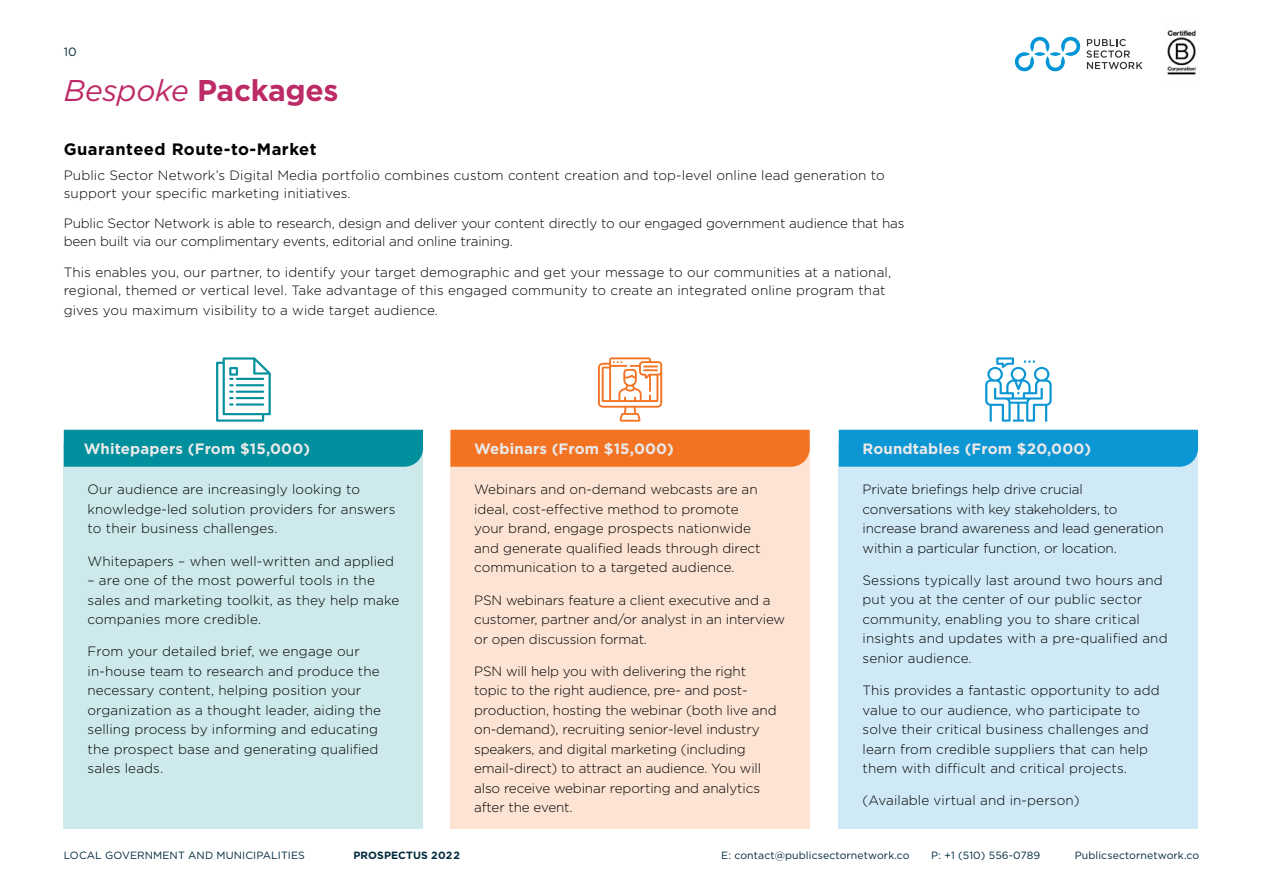
<style>
.page{position:relative;width:1263px;height:893px;background:#fff}
.page>*{position:absolute;margin:0;border:0;box-sizing:border-box;transform-origin:0 0}
.t1{font:700 30px "Gotham";letter-spacing:-.01em;color:#bd2b67}
.t2{font:700 16.5px "Gotham";letter-spacing:.03em;color:#000}
.t3{font:700 15px "Gotham";letter-spacing:.01em;color:#e9e9ea}
.t4{font:300 13.5px/19.5px "Gotham";letter-spacing:.005em;color:#000}
.t5{font:12px "Gotham";color:#002a3d}
.t6{font:10.5px "Gotham";letter-spacing:.01em;color:#002a3d}
.t7{font:700 10.5px "Gotham";letter-spacing:.01em;color:#002a3d}
.s1{font-weight:400;font-style:italic}
</style>
<div class="page">
<div style="left:450px;top:443px;width:360px;height:386px;background:#fce3d3"></div>
<div style="left:64px;top:443px;width:359px;height:386px;background:#cde9eb"></div>
<div style="left:839px;top:443px;width:359px;height:386px;background:#cfeaf6"></div>
<div style="left:450px;top:430px;width:360px;height:37px;background:#f37322"></div>
<div style="left:64px;top:430px;width:359px;height:37px;background:#008f9c"></div>
<div style="left:839px;top:430px;width:359px;height:37px;background:#0d96d4"></div>
<svg style="left:598px;top:357px;width:64px;height:65px"></svg>
<svg style="left:985px;top:357px;width:67px;height:65px"></svg>
<svg style="left:216px;top:357px;width:55px;height:65px"></svg>
<img style="left:1166px;top:30px;width:31px;height:45px">
<svg style="left:1015px;top:37px;width:65px;height:34px"></svg>
<svg style="left:1086px;top:39px;width:56px;height:30px"></svg>
<p class="t5" style="left:64px;top:44px;width:14px">10</p>
<h1 class="t1" style="left:64px;top:70px;width:276px"><span class="s1">Bespoke</span> Packages</h1>
<p class="t2" style="left:64px;top:138px;width:254px">Guaranteed Route-to-Market</p>
<p class="t4" style="left:64px;top:166px;width:822px;line-height:18px">Public Sector Network’s Digital Media portfolio combines custom content creation and top-level online lead generation to support your specific marketing initiatives.</p>
<p class="t4" style="left:64px;top:214px;width:842px;line-height:18px">Public Sector Network is able to research, design and deliver your content directly to our engaged government audience that has been built via our complimentary events, editorial and online training.</p>
<p class="t4" style="left:64px;top:263px;width:829px;line-height:18px">This enables you, our partner, to identify your target demographic and get your message to our communities at a national, regional, themed or vertical level. Take advantage of this engaged community to create an integrated online program that</p>
<p class="t4" style="left:64px;top:300px;width:376px">gives you maximum visibility to a wide target audience.</p>
<p class="t3" style="left:84px;top:438px;width:228px">Whitepapers (From $15,000)</p>
<p class="t3" style="left:474px;top:438px;width:201px">Webinars (From $15,000)</p>
<p class="t3" style="left:862px;top:438px;width:230px">Roundtables (From $20,000)</p>
<p class="t4" style="left:474px;top:479px;width:288px">Webinars and on-demand webcasts are an ideal, cost-effective method to promote your brand, engage prospects nationwide and generate qualified leads through direct communication to a targeted audience.</p>
<p class="t4" style="left:474px;top:590px;width:312px">PSN webinars feature a client executive and a customer, partner and/or analyst in an interview or open discussion format.</p>
<p class="t4" style="left:474px;top:661px;width:304px">PSN will help you with delivering the right topic to the right audience, pre- and post&shy;production, hosting the webinar (both live and on-demand), recruiting senior-level industry speakers, and digital marketing (including email-direct) to attract an audience. You will also receive webinar reporting and analytics after the event.</p>
<p class="t6" style="left:64px;top:848px;width:243px">LOCAL GOVERNMENT AND MUNICIPALITIES</p>
<p class="t7" style="left:353px;top:848px;width:108px">PROSPECTUS 2022</p>
<p class="t4" style="left:862px;top:479px;width:303px">Private briefings help drive crucial conversations with key stakeholders, to increase brand awareness and lead generation within a particular function, or location.</p>
<p class="t4" style="left:862px;top:570px;width:307px">Sessions typically last around two hours and put you at the center of our public sector community, enabling you to share critical insights and updates with a pre-qualified and senior audience.</p>
<p class="t4" style="left:862px;top:680px;width:299px">This provides a fantastic opportunity to add value to our audience, who participate to solve their critical business challenges and learn from credible suppliers that can help them with difficult and critical projects.</p>
<p class="t4" style="left:862px;top:791px;width:219px">(Available virtual and in-person)</p>
<p class="t4" style="left:88px;top:479px;width:309px">Our audience are increasingly looking to knowledge-led solution providers for answers to their business challenges.</p>
<p class="t4" style="left:88px;top:551px;width:308px">Whitepapers – when well-written and applied</p>
<p class="t4" style="left:88px;top:570px;width:313px">– are one of the most powerful tools in the sales and marketing toolkit, as they help make companies more credible.</p>
<p class="t4" style="left:88px;top:641px;width:295px">From your detailed brief, we engage our in-house team to research and produce the necessary content, helping position your organization as a thought leader, aiding the selling process by informing and educating the prospect base and generating qualified sales leads.</p>
<p class="t6" style="left:721px;top:848px;width:190px">E: contact@publicsectornetwork.co</p>
<p class="t6" style="left:931px;top:848px;width:110px">P: +1 (510) 556-0789</p>
<p class="t6" style="left:1075px;top:848px;width:126px">Publicsectornetwork.co</p>
</div>
